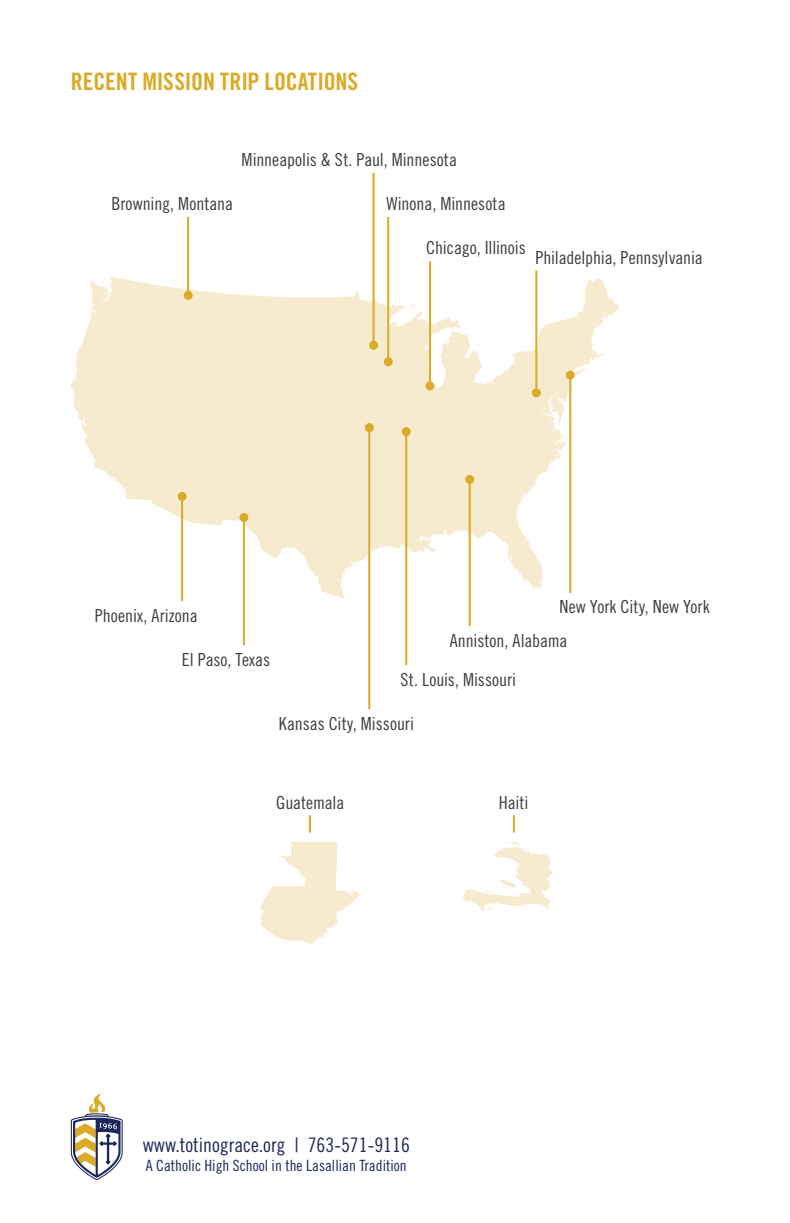
<style>
.page{position:relative;width:790px;height:1223px;background:#fff}
.page>*{position:absolute;margin:0;border:0;box-sizing:border-box;transform-origin:0 0}
.t1{font:24px "Trade Gothic Bold Cond Twenty";letter-spacing:-.005em;color:#d9ab26}
.t2{font:20px "Trade Gothic Cond Eighteen";color:#1b275a}
.t3{font:18px "Trade Gothic Cond Eighteen";color:#3e3e3f}
.t4{font:15.6px "Trade Gothic Cond Eighteen";color:#1b275a}
</style>
<div class="page">
<svg style="left:71px;top:1093px;width:52px;height:87px"></svg>
<svg style="left:463px;top:842px;width:89px;height:68px"></svg>
<svg style="left:260px;top:842px;width:101px;height:103px"></svg>
<svg style="left:71px;top:276px;width:548px;height:323px;fill:#f6ebce"></svg>
<svg style="left:566px;top:367px;width:21px;height:13px"></svg>
<div style="left:178px;top:492px;width:9px;height:9px;background:#d9ab26;border-radius:50%"></div>
<div style="left:239px;top:513px;width:9px;height:9px;background:#d9ab26;border-radius:50%"></div>
<div style="left:184px;top:291px;width:9px;height:9px;background:#d9ab26;border-radius:50%"></div>
<div style="left:565px;top:371px;width:9px;height:8px;background:#d9ab26;border-radius:50%"></div>
<div style="left:369px;top:341px;width:9px;height:9px;background:#d9ab26;border-radius:50%"></div>
<div style="left:365px;top:423px;width:9px;height:9px;background:#d9ab26;border-radius:50%"></div>
<div style="left:402px;top:427px;width:9px;height:9px;background:#d9ab26;border-radius:50%"></div>
<div style="left:384px;top:357px;width:9px;height:9px;background:#d9ab26;border-radius:50%"></div>
<div style="left:425px;top:381px;width:9px;height:9px;background:#d9ab26;border-radius:50%"></div>
<div style="left:532px;top:388px;width:9px;height:9px;background:#d9ab26;border-radius:50%"></div>
<hr style="left:187px;top:217px;width:2px;height:81px;background:#d9ab26">
<hr style="left:372px;top:173px;width:2px;height:175px;background:#d9ab26">
<hr style="left:387px;top:217px;width:2px;height:147px;background:#d9ab26">
<hr style="left:429px;top:261px;width:2px;height:127px;background:#d9ab26">
<hr style="left:535px;top:270px;width:2px;height:118px;background:#d9ab26">
<hr style="left:569px;top:375px;width:2px;height:218px;background:#d9ab26">
<hr style="left:405px;top:430px;width:2px;height:235px;background:#d9ab26">
<hr style="left:368px;top:427px;width:2px;height:282px;background:#d9ab26">
<hr style="left:243px;top:515px;width:2px;height:130px;background:#d9ab26">
<hr style="left:181px;top:494px;width:2px;height:107px;background:#d9ab26">
<svg style="left:513px;top:815px;width:2px;height:17px"></svg>
<svg style="left:309px;top:815px;width:2px;height:17px"></svg>
<hr style="left:468px;top:479px;width:2px;height:147px;background:#d9ab26">
<div style="left:465px;top:475px;width:9px;height:9px;background:#d9ab26;border-radius:50%"></div>
<h1 class="t1" style="left:71px;top:67px;width:289px">RECENT MISSION TRIP LOCATIONS</h1>
<p class="t3" style="left:111px;top:192px;width:123px">Browning, Montana</p>
<p class="t3" style="left:242px;top:148px;width:217px">Minneapolis &amp; St. Paul, Minnesota</p>
<p class="t3" style="left:386px;top:192px;width:121px">Winona, Minnesota</p>
<p class="t3" style="left:426px;top:237px;width:101px">Chicago, Illinois</p>
<p class="t3" style="left:535px;top:247px;width:169px">Philadelphia, Pennsylvania</p>
<p class="t3" style="left:95px;top:605px;width:104px">Phoenix, Arizona</p>
<p class="t3" style="left:559px;top:595px;width:152px">New York City, New York</p>
<p class="t3" style="left:450px;top:630px;width:119px">Anniston, Alabama</p>
<p class="t3" style="left:182px;top:649px;width:90px">El Paso, Texas</p>
<p class="t3" style="left:400px;top:669px;width:117px">St. Louis, Missouri</p>
<p class="t3" style="left:279px;top:713px;width:137px">Kansas City, Missouri</p>
<p class="t3" style="left:276px;top:792px;width:70px">Guatemala</p>
<p class="t3" style="left:498px;top:792px;width:31px">Haiti</p>
<p class="t2" style="left:143px;top:1133px;width:268px">www.totinograce.org | 763-571-9116</p>
<p class="t4" style="left:146px;top:1156px;width:262px">A Catholic High School in the Lasallian Tradition</p>
</div>
